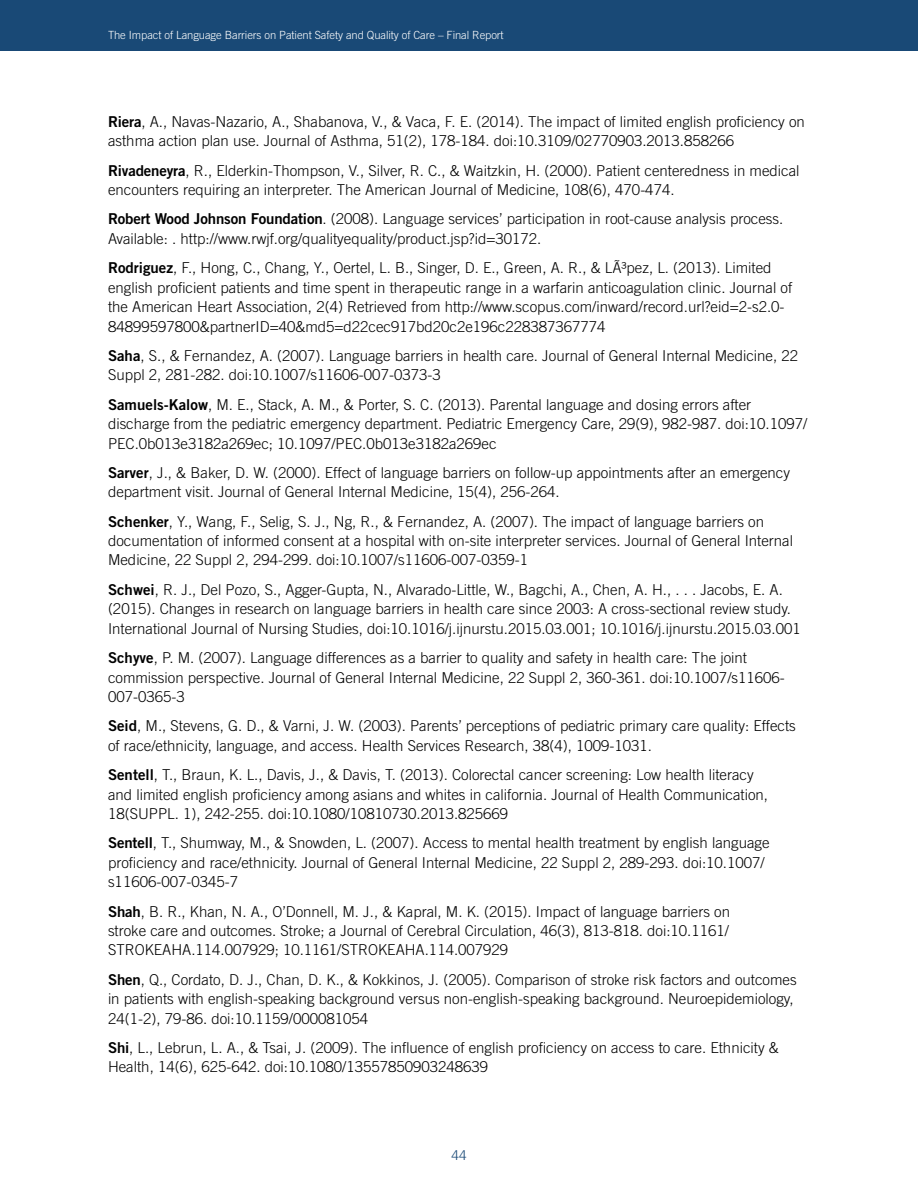
<style>
.page{position:relative;width:918px;height:1188px;background:#fff}
.page>*{position:absolute;margin:0;border:0;box-sizing:border-box;transform-origin:0 0}
.t1{font:300 15px/19.5px "Trade Gothic LT Std";color:#000}
.t2{font:300 13.5px "Trade Gothic";color:#194976}
.t3{font:300 11.25px "Trade Gothic";letter-spacing:-.01em;color:#fff}
.s1{font-family:"Trade Gothic Bold Two";font-weight:400}
</style>
<div class="page">
<div style="left:0;top:0;width:918px;height:51px;background:#194976"></div>
<p class="t3" style="left:108px;top:28px;width:397px">The Impact of Language Barriers on Patient Safety and Quality of Care – Final Report</p>
<p class="t1" style="left:108px;top:111px;width:698px"><span class="s1">Riera</span>, A., Navas-Nazario, A., Shabanova, V., &amp; Vaca, F. E. (2014). The impact of limited english proficiency on asthma action plan use. Journal of Asthma, 51(2), 178-184. doi:10.3109/02770903.2013.858266</p>
<p class="t1" style="left:108px;top:160px;width:693px"><span class="s1">Rivadeneyra</span>, R., Elderkin-Thompson, V., Silver, R. C., &amp; Waitzkin, H. (2000). Patient centeredness in medical encounters requiring an interpreter. The American Journal of Medicine, 108(6), 470-474.</p>
<p class="t1" style="left:108px;top:209px;width:677px"><span class="s1">Robert Wood Johnson Foundation</span>. (2008). Language services’ participation in root-cause analysis process.<br>Available: . http://www.rwjf.org/qualityequality/product.jsp?id=30172.</p>
<p class="t1" style="left:108px;top:258px;width:686px"><span class="s1">Rodriguez</span>, F., Hong, C., Chang, Y., Oertel, L. B., Singer, D. E., Green, A. R., &amp; LÃ³pez, L. (2013). Limited english proficient patients and time spent in therapeutic range in a warfarin anticoagulation clinic. Journal of the American Heart Association, 2(4) Retrieved from http://www.scopus.com/inward/record.url?eid=2-s2.0- 84899597800&amp;partnerID=40&amp;md5=d22cec917bd20c2e196c228387367774</p>
<p class="t1" style="left:108px;top:345px;width:692px"><span class="s1">Saha</span>, S., &amp; Fernandez, A. (2007). Language barriers in health care. Journal of General Internal Medicine, 22<br>Suppl 2, 281-282. doi:10.1007/s11606-007-0373-3</p>
<p class="t1" style="left:108px;top:394px;width:701px"><span class="s1">Samuels-Kalow</span>, M. E., Stack, A. M., &amp; Porter, S. C. (2013). Parental language and dosing errors after discharge from the pediatric emergency department. Pediatric Emergency Care, 29(9), 982-987. doi:10.1097/<br>PEC.0b013e3182a269ec; 10.1097/PEC.0b013e3182a269ec</p>
<p class="t1" style="left:108px;top:462px;width:684px"><span class="s1">Sarver</span>, J., &amp; Baker, D. W. (2000). Effect of language barriers on follow-up appointments after an emergency department visit. Journal of General Internal Medicine, 15(4), 256-264.</p>
<p class="t1" style="left:108px;top:511px;width:687px"><span class="s1">Schenker</span>, Y., Wang, F., Selig, S. J., Ng, R., &amp; Fernandez, A. (2007). The impact of language barriers on documentation of informed consent at a hospital with on-site interpreter services. Journal of General Internal<br>Medicine, 22 Suppl 2, 294-299. doi:10.1007/s11606-007-0359-1</p>
<p class="t1" style="left:108px;top:579px;width:694px"><span class="s1">Schwei</span>, R. J., Del Pozo, S., Agger-Gupta, N., Alvarado-Little, W., Bagchi, A., Chen, A. H., . . . Jacobs, E. A. (2015). Changes in research on language barriers in health care since 2003: A cross-sectional review study.<br>International Journal of Nursing Studies, doi:10.1016/j.ijnurstu.2015.03.001; 10.1016/j.ijnurstu.2015.03.001</p>
<p class="t1" style="left:108px;top:648px;width:678px"><span class="s1">Schyve</span>, P. M. (2007). Language differences as a barrier to quality and safety in health care: The joint commission perspective. Journal of General Internal Medicine, 22 Suppl 2, 360-361. doi:10.1007/s11606-<br>007-0365-3</p>
<p class="t1" style="left:108px;top:716px;width:689px"><span class="s1">Seid</span>, M., Stevens, G. D., &amp; Varni, J. W. (2003). Parents’ perceptions of pediatric primary care quality: Effects of race/ethnicity, language, and access. Health Services Research, 38(4), 1009-1031.</p>
<p class="t1" style="left:108px;top:765px;width:662px"><span class="s1">Sentell</span>, T., Braun, K. L., Davis, J., &amp; Davis, T. (2013). Colorectal cancer screening: Low health literacy and limited english proficiency among asians and whites in california. Journal of Health Communication,<br>18(SUPPL. 1), 242-255. doi:10.1080/10810730.2013.825669</p>
<p class="t1" style="left:108px;top:833px;width:663px"><span class="s1">Sentell</span>, T., Shumway, M., &amp; Snowden, L. (2007). Access to mental health treatment by english language proficiency and race/ethnicity. Journal of General Internal Medicine, 22 Suppl 2, 289-293. doi:10.1007/ s11606-007-0345-7</p>
<p class="t1" style="left:108px;top:901px;width:624px;text-align:justify"><span class="s1">Shah</span>, B. R., Khan, N. A., O’Donnell, M. J., &amp; Kapral, M. K. (2015). Impact of language barriers on stroke care and outcomes. Stroke; a Journal of Cerebral Circulation, 46(3), 813-818. doi:10.1161/ STROKEAHA.114.007929; 10.1161/STROKEAHA.114.007929</p>
<p class="t1" style="left:108px;top:969px;width:690px"><span class="s1">Shen</span>, Q., Cordato, D. J., Chan, D. K., &amp; Kokkinos, J. (2005). Comparison of stroke risk factors and outcomes in patients with english-speaking background versus non-english-speaking background. Neuroepidemiology,<br>24(1-2), 79-86. doi:10.1159/000081054</p>
<p class="t1" style="left:108px;top:1038px;width:672px"><span class="s1">Shi</span>, L., Lebrun, L. A., &amp; Tsai, J. (2009). The influence of english proficiency on access to care. Ethnicity &amp;<br>Health, 14(6), 625-642. doi:10.1080/13557850903248639</p>
<p class="t2" style="left:451px;top:1147px;width:17px">44</p>
</div>
